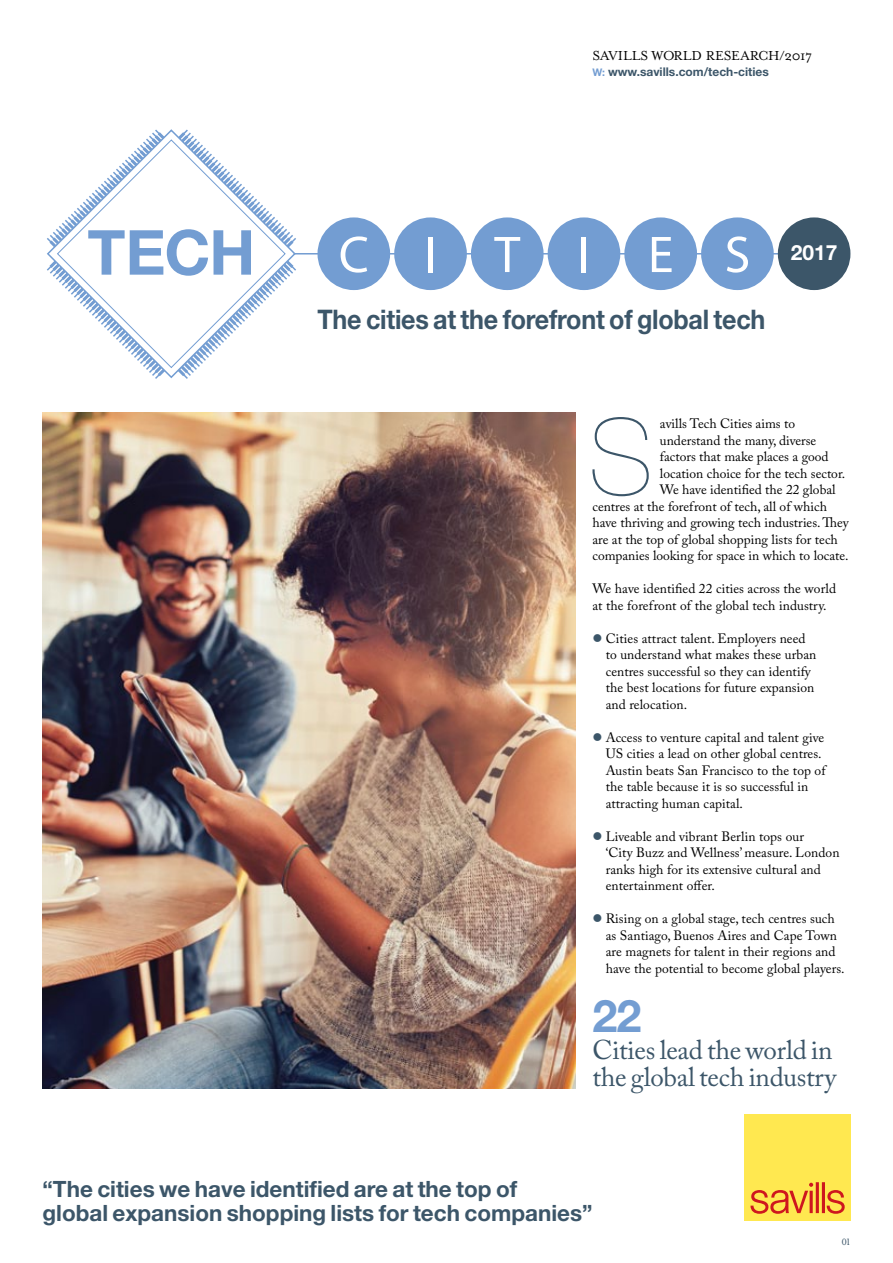
<style>
.page{position:relative;width:893px;height:1263px;background:#fff}
.page>*{position:absolute;margin:0;border:0;box-sizing:border-box;transform-origin:0 0}
.t1{font:200 105.9px "Helvetica Neue LT Std";color:#3c5669}
.t2{font:700 62.1px "Helvetica Neue LT Std";color:#739dd2}
.t3{font:52.05px "Myriad Pro";letter-spacing:1.11em;color:#fff}
.t4{font:700 45px "Helvetica Neue LT Std";color:#739dd2}
.t5{font:27px/27px "Adobe Caslon Pro";letter-spacing:-.01em;color:#3c5669}
.t6{font:700 27px "Helvetica Neue LT Std";letter-spacing:-.01em;color:#3c5669;scale:.93 1}
.t7{font:700 22.5px/24px "Helvetica Neue LT Std";color:#3c5669}
.t8{font:700 21px "Helvetica Neue LT Std";color:#fff}
.t9{font:15px "Mrs Eaves Roman";color:#000}
.t10{font:13.5px/16.5px "Adobe Caslon Pro";letter-spacing:.005em;color:#000}
.t11{font:700 12px "Helvetica Neue LT Std";color:#3c5669}
.t12{font:10.5px "Mrs Eaves Small Caps";color:#3c5669}
.s1{font-size:10.5px;color:#739dd2}
.s2{color:#3c5669}
</style>
<div class="page">
<hr style="left:285px;top:253px;width:523px;height:1px;background:#739dd2">
<svg style="left:47px;top:129px;width:250px;height:250px"></svg>
<div style="left:317px;top:217px;width:73px;height:73px;background:#739dd2;border-radius:50%"></div>
<div style="left:394px;top:217px;width:73px;height:73px;background:#739dd2;border-radius:50%"></div>
<div style="left:471px;top:217px;width:73px;height:73px;background:#739dd2;border-radius:50%"></div>
<div style="left:548px;top:217px;width:72px;height:73px;background:#739dd2;border-radius:50%"></div>
<div style="left:624px;top:217px;width:73px;height:73px;background:#739dd2;border-radius:50%"></div>
<div style="left:701px;top:217px;width:73px;height:73px;background:#739dd2;border-radius:50%"></div>
<svg style="left:58px;top:140px;width:227px;height:227px"></svg>
<div style="left:778px;top:217px;width:72px;height:73px;background:#3c5669;border-radius:50%"></div>
<div style="left:744px;top:1114px;width:106px;height:106px;background:#ffe850"></div>
<svg style="left:750px;top:1182px;width:95px;height:32px"></svg>
<img style="left:43px;top:412px;width:532px;height:676px">
<p class="t9" style="left:592px;top:47px;width:221px">SAVILLS WORLD RESEARCH/2017</p>
<p class="t11" style="left:592px;top:65px;width:178px"><span class="s1">W:</span> www.savills.com/tech-cities</p>
<h2 class="t2" style="left:87px;top:214px;width:169px">TECH</h2>
<h3 class="t3" style="left:339px;top:222px;width:413px">CITIES</h3>
<h3 class="t6" style="left:317px;top:303px;width:483px">The cities at the forefront of global tech</h3>
<h3 class="t8" style="left:791px;top:240px;width:48px">2017</h3>
<h1 class="t1" style="left:589px;top:396px;width:66px">S</h1>
<p class="t10" style="left:660px;top:415px;width:137px">avills Tech Cities aims to</p>
<p class="t10" style="left:660px;top:432px;width:158px">understand the many, diverse</p>
<p class="t10" style="left:660px;top:448px;width:170px">factors that make places a good</p>
<p class="t10" style="left:660px;top:465px;width:187px">location choice for the tech sector.</p>
<p class="t10" style="left:660px;top:481px;width:177px">We have identified the 22 global</p>
<p class="t10" style="left:592px;top:498px;width:236px">centres at the forefront of tech, all of which</p>
<p class="t10" style="left:592px;top:514px;width:258px">have thriving and growing tech industries. They</p>
<p class="t10" style="left:592px;top:531px;width:247px">are at the top of global shopping lists for tech</p>
<p class="t10" style="left:592px;top:547px;width:258px">companies looking for space in which to locate.</p>
<p class="t10" style="left:592px;top:580px;width:245px">We have identified 22 cities across the world at the forefront of the global tech industry.</p>
<p class="t10" style="left:606px;top:630px;width:212px;text-indent:-13px"><span class="s2">●</span> Cities attract talent. Employers need to understand what makes these urban centres successful so they can identify the best locations for future expansion and relocation.</p>
<p class="t10" style="left:606px;top:729px;width:221px;text-indent:-13px"><span class="s2">●</span> Access to venture capital and talent give US cities a lead on other global centres.<br>Austin beats San Francisco to the top of the table because it is so successful in attracting human capital.</p>
<p class="t10" style="left:606px;top:828px;width:235px;text-indent:-13px"><span class="s2">●</span> Liveable and vibrant Berlin tops our<br>‘City Buzz and Wellness’ measure. London ranks high for its extensive cultural and entertainment offer.</p>
<p class="t10" style="left:606px;top:910px;width:240px;text-indent:-13px"><span class="s2">●</span> Rising on a global stage, tech centres such as Santiago, Buenos Aires and Cape Town are magnets for talent in their regions and have the potential to become global players.</p>
<h3 class="t4" style="left:592px;top:988px;width:51px">22</h3>
<h3 class="t5" style="left:592px;top:1036px;width:245px">Cities lead the world in the global tech industry</h3>
<h3 class="t7" style="left:43px;top:1176px;width:551px">“The cities we have identified are at the top of<br>global expansion shopping lists for tech companies”</h3>
<p class="t12" style="left:842px;top:1236px;width:10px">01</p>
</div>
